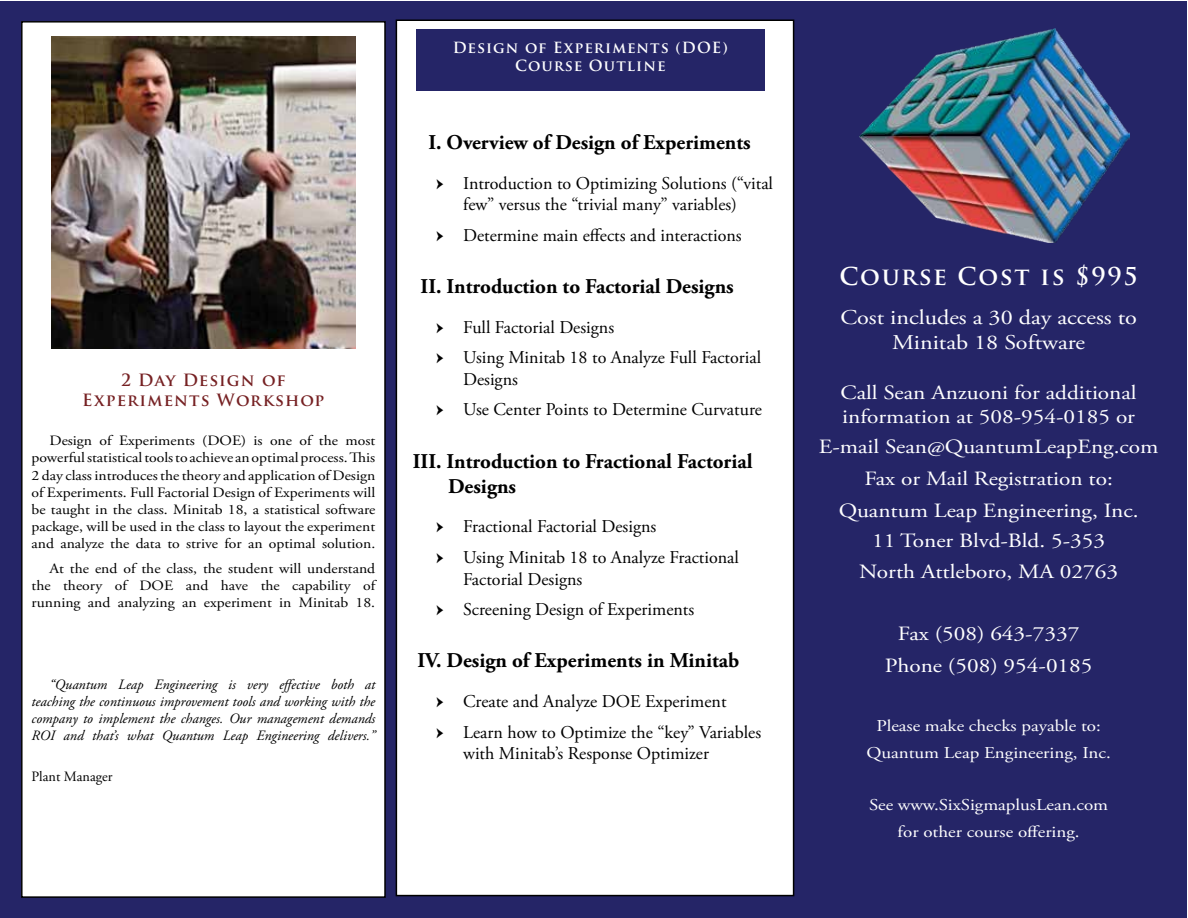
<style>
.page{position:relative;width:1188px;height:918px;background:#fff}
.page>*{position:absolute;margin:0;border:0;box-sizing:border-box;transform-origin:0 0}
.t1{font:700 24px "Trajan Pro";letter-spacing:.07em;color:#fff}
.t2{font:700 21px/25.2px "Adobe Garamond Pro";color:#000}
.t3{font:21px/25.2px "Adobe Garamond Pro";color:#fff;text-align:center;scale:1.15 1}
.t4{font:20.25px/31px "Adobe Garamond Pro";color:#fff;text-align:center;scale:1.15 1}
.t5{font:18px/30.6px "Adobe Garamond Pro";color:#000}
.t6{font:16.5px/27.3px "Adobe Garamond Pro";color:#fff;text-align:center;scale:1.15 1}
.t7{font:700 16.5px/19.8px "Trajan Pro";letter-spacing:.07em;color:#762123;text-align:center}
.t8{font:700 15px/18px "Trajan Pro";letter-spacing:.07em;color:#fff;text-align:center}
.t9{font:14.25px/17.1px "Adobe Garamond Pro";color:#000;text-align:justify;scale:1.1 1}
.t10{font:italic 14.25px/17.1px "Adobe Garamond Pro";color:#000;text-align:justify}
.t11{font:14.25px "Adobe Garamond Pro";color:#000}
.s1{font-family:"Minion Pro"}
</style>
<div class="page">
<div style="left:1px;top:1px;width:1186px;height:916px;background:#252567"></div>
<div style="left:22px;top:22px;width:363px;height:875px;background:#fff"></div>
<div style="left:21px;top:21px;width:365px;height:877px;border:2px solid #000"></div>
<div style="left:396px;top:20px;width:398px;height:876px;background:#fff"></div>
<div style="left:396px;top:20px;width:398px;height:876px;border:2px solid #000"></div>
<img style="left:52px;top:36px;width:303px;height:313px">
<div style="left:416px;top:29px;width:349px;height:62px;background:#252567"></div>
<img style="left:860px;top:28px;width:269px;height:215px">
<p class="t7" style="left:82px;top:370px;width:244px">2 Day Design of<br>Experiments Workshop</p>
<p class="t9" style="left:32px;top:433px;width:314px;text-indent:18px">Design of Experiments (DOE) is one of the most powerful statistical tools to achieve an optimal process. This 2 day class introduces the theory and application of Design of Experiments. Full Factorial Design of Experiments will be taught in the class. Minitab 18, a statistical software package, will be used in the class to layout the experiment and analyze the data to strive for an optimal solution.</p>
<p class="t9" style="left:32px;top:560px;width:314px;text-indent:18px">At the end of the class, the student will understand the theory of DOE and have the capability of running and analyzing an experiment in Minitab 18.</p>
<p class="t10" style="left:32px;top:676px;width:345px;text-indent:18px">“Quantum Leap Engineering is very effective both at teaching the continuous improvement tools and working with the company to implement the changes. Our management demands ROI and that’s what Quantum Leap Engineering delivers.”</p>
<p class="t11" style="left:32px;top:768px;width:82px">Plant Manager</p>
<p class="t8" style="left:453px;top:38px;width:276px">Design of Experiments (DOE)<br>Course Outline</p>
<h2 class="t2" style="left:428px;top:130px;width:324px">I. Overview of Design of Experiments</h2>
<p class="t5" style="left:436px;top:173px;width:338px;line-height:21.6px;text-align:center"><span class="s1">ӹ</span> Introduction to Optimizing Solutions (“vital few” versus the “trivial many” variables)</p>
<p class="t5" style="left:436px;top:220px;width:307px"><span class="s1">ӹ</span> Determine main effects and interactions</p>
<h2 class="t2" style="left:421px;top:274px;width:315px">II. Introduction to Factorial Designs</h2>
<p class="t5" style="left:436px;top:312px;width:327px"><span class="s1">ӹ</span> Full Factorial Designs<br><span class="s1">ӹ</span> Using Minitab 18 to Analyze Full Factorial</p>
<p class="t5" style="left:436px;top:364px;width:327px;text-indent:27px">Designs<br><span class="s1">ӹ</span> Use Center Points to Determine Curvature</p>
<h2 class="t2" style="left:448px;top:449px;width:306px;text-indent:-35px">III. Introduction to Fractional Factorial<br>Designs</h2>
<p class="t5" style="left:436px;top:512px;width:304px"><span class="s1">ӹ</span> Fractional Factorial Designs<br><span class="s1">ӹ</span> Using Minitab 18 to Analyze Fractional</p>
<p class="t5" style="left:436px;top:564px;width:260px;text-indent:27px">Factorial Designs<br><span class="s1">ӹ</span> Screening Design of Experiments</p>
<h2 class="t2" style="left:417px;top:648px;width:324px">IV. Design of Experiments in Minitab</h2>
<p class="t5" style="left:436px;top:687px;width:327px"><span class="s1">ӹ</span> Create and Analyze DOE Experiment<br><span class="s1">ӹ</span> Learn how to Optimize the “key” Variables</p>
<p class="t5" style="left:463px;top:739px;width:247px">with Minitab’s Response Optimizer</p>
<h1 class="t1" style="left:839px;top:261px;width:300px">Course Cost is $995</h1>
<h2 class="t3" style="left:840px;top:305px;width:259px">Cost includes a 30 day access to<br>Minitab 18 Software</h2>
<h3 class="t4" style="left:841px;top:381px;width:259px;line-height:24.3px;text-align:left">Call Sean Anzuoni for additional information at 508-954-0185 or</h3>
<h3 class="t4" style="left:819px;top:432px;width:297px">E-mail Sean@QuantumLeapEng.com<br>Fax or Mail Registration to:<br>Quantum Leap Engineering, Inc.<br>11 Toner Blvd-Bld. 5-353<br>North Attleboro, MA 02763</h3>
<h3 class="t4" style="left:885px;top:618px;width:182px;line-height:32.7px">Fax (508) 643-7337<br>Phone (508) 954-0185</h3>
<p class="t6" style="left:866px;top:713px;width:214px">Please make checks payable to:<br>Quantum Leap Engineering, Inc.</p>
<p class="t6" style="left:869px;top:791px;width:209px">See www.SixSigmaplusLean.com for other course offering.</p>
</div>
